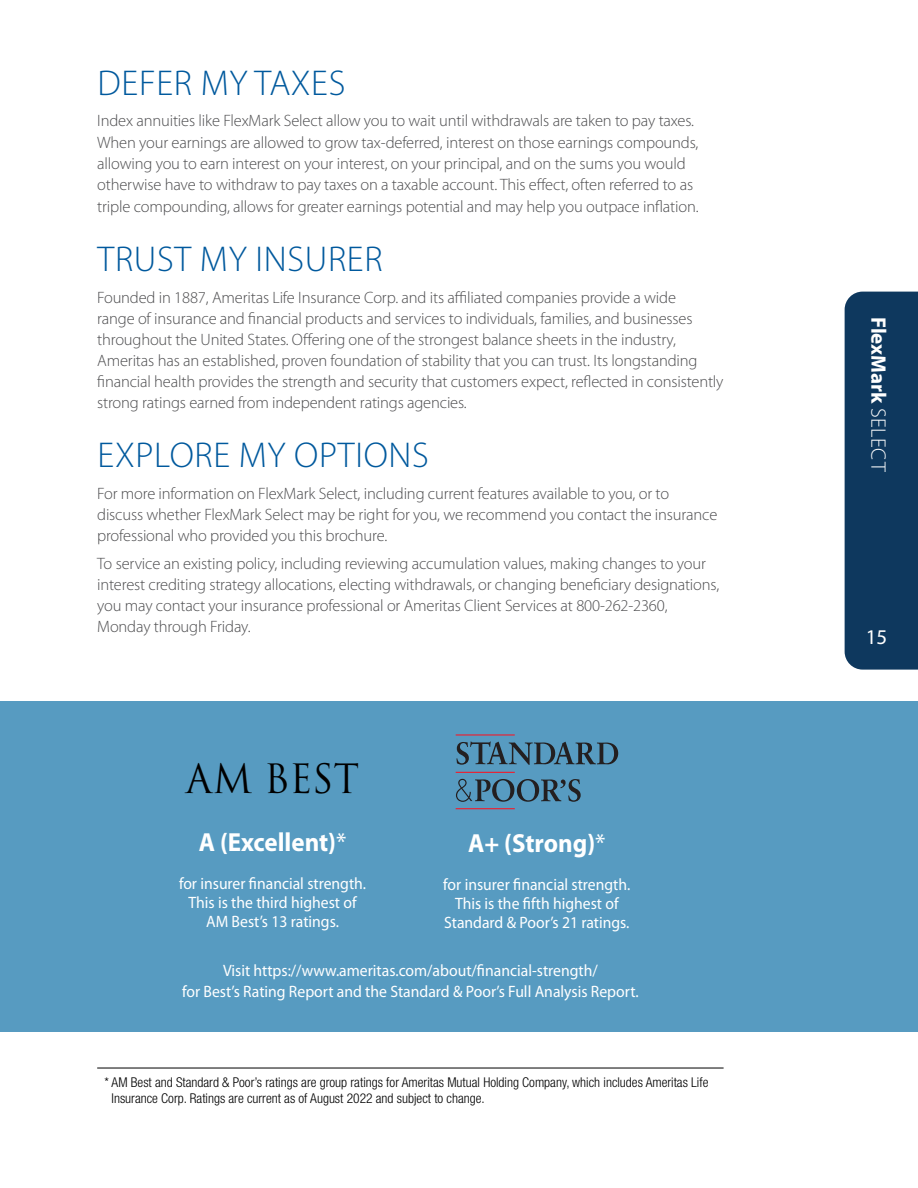
<style>
.page{position:relative;width:918px;height:1188px;background:#fff}
.page>*{position:absolute;margin:0;border:0;box-sizing:border-box;transform-origin:0 0}
.t1{font:39.3px "Trajan Pro";color:#000;scale:.95 1}
.t2{font:300 36px "Myriad Pro";letter-spacing:.02em;color:#00599d}
.t3{font:700 26.25px "Myriad Pro";color:#fff;scale:.95 1}
.t4{font:700 21px "Myriad Pro";color:#fff}
.t5{font:21px "Myriad Pro";color:#fff}
.t6{font:300 16.5px/21px "Myriad Pro";letter-spacing:-.01em;color:#4d4d4f}
.t7{font:16.5px/19px "Myriad Pro";color:#fff;text-align:center;scale:.95 1}
.t8{font:300 condensed 13.5px/16.2px "Helvetica Neue";color:#000}
.s1{font-weight:400}
.s2{font-weight:300}
</style>
<div class="page">
<div style="left:0;top:701px;width:918px;height:330px;background:#579bc1"></div>
<svg style="left:456px;top:741px;width:162px;height:24px"></svg>
<svg style="left:456px;top:779px;width:125px;height:23px"></svg>
<hr style="left:456px;top:808px;width:59px;height:1px;background:#ec1f30">
<hr style="left:456px;top:772px;width:59px;height:1px;background:#ec1f30">
<hr style="left:456px;top:734px;width:59px;height:2px;background:#ec1f30">
<div style="left:845px;top:292px;width:73px;height:378px;background:#0e385e"></div>
<hr style="left:97px;top:1068px;width:627px;height:1px;background:#000">
<h2 class="t2" style="left:98px;top:63px;width:249px">DEFER MY TAXES</h2>
<p class="t6" style="left:97px;top:110px;width:603px">Index annuities like FlexMark Select allow you to wait until withdrawals are taken to pay taxes.<br>When your earnings are allowed to grow tax-deferred, interest on those earnings compounds, allowing you to earn interest on your interest, on your principal, and on the sums you would otherwise have to withdraw to pay taxes on a taxable account. This effect, often referred to as triple compounding, allows for greater earnings potential and may help you outpace inflation.</p>
<h2 class="t2" style="left:98px;top:239px;width:287px">TRUST MY INSURER</h2>
<p class="t6" style="left:97px;top:287px;width:628px">Founded in 1887, Ameritas Life Insurance Corp. and its affiliated companies provide a wide<br>range of insurance and financial products and services to individuals, families, and businesses throughout the United States. Offering one of the strongest balance sheets in the industry, Ameritas has an established, proven foundation of stability that you can trust. Its longstanding financial health provides the strength and security that customers expect, reflected in consistently strong ratings earned from independent ratings agencies.</p>
<h2 class="t2" style="left:98px;top:435px;width:333px">EXPLORE MY OPTIONS</h2>
<p class="t6" style="left:97px;top:483px;width:622px">For more information on FlexMark Select, including current features available to you, or to discuss whether FlexMark Select may be right for you, we recommend you contact the insurance professional who provided you this brochure.</p>
<p class="t6" style="left:97px;top:553px;width:624px">To service an existing policy, including reviewing accumulation values, making changes to your interest crediting strategy allocations, electing withdrawals, or changing beneficiary designations, you may contact your insurance professional or Ameritas Client Services at 800-262-2360, Monday through Friday.</p>
<h1 class="t1" style="left:186px;top:754px;width:184px">AM BEST</h1>
<h3 class="t3" style="left:199px;top:827px;width:157px">A (Excellent)<span class="s1">*</span></h3>
<p class="t7" style="left:179px;top:874px;width:198px">for insurer financial strength.<br>This is the third highest of<br>AM Best’s 13 ratings.</p>
<h3 class="t3" style="left:468px;top:828px;width:146px">A+ (Strong)<span class="s1">*</span></h3>
<p class="t7" style="left:443px;top:875px;width:198px">for insurer financial strength.<br>This is the fifth highest of<br>Standard &amp; Poor’s 21 ratings.</p>
<p class="t7" style="left:182px;top:961px;width:482px;line-height:20.7px">Visit https://www.ameritas.com/about/financial-strength/<br>for Best’s Rating Report and the Standard &amp; Poor’s Full Analysis Report.</p>
<p class="t8" style="left:112px;top:1074px;width:598px;text-indent:-7px">* AM Best and Standard &amp; Poor’s ratings are group ratings for Ameritas Mutual Holding Company, which includes Ameritas Life<br>Insurance Corp. Ratings are current as of August 2022 and subject to change.</p>
<p class="t4" style="left:890px;top:317px;width:156px;rotate:90deg">FlexMark <span class="s2">SELECT</span></p>
<p class="t5" style="left:866px;top:625px;width:23px">15</p>
</div>
